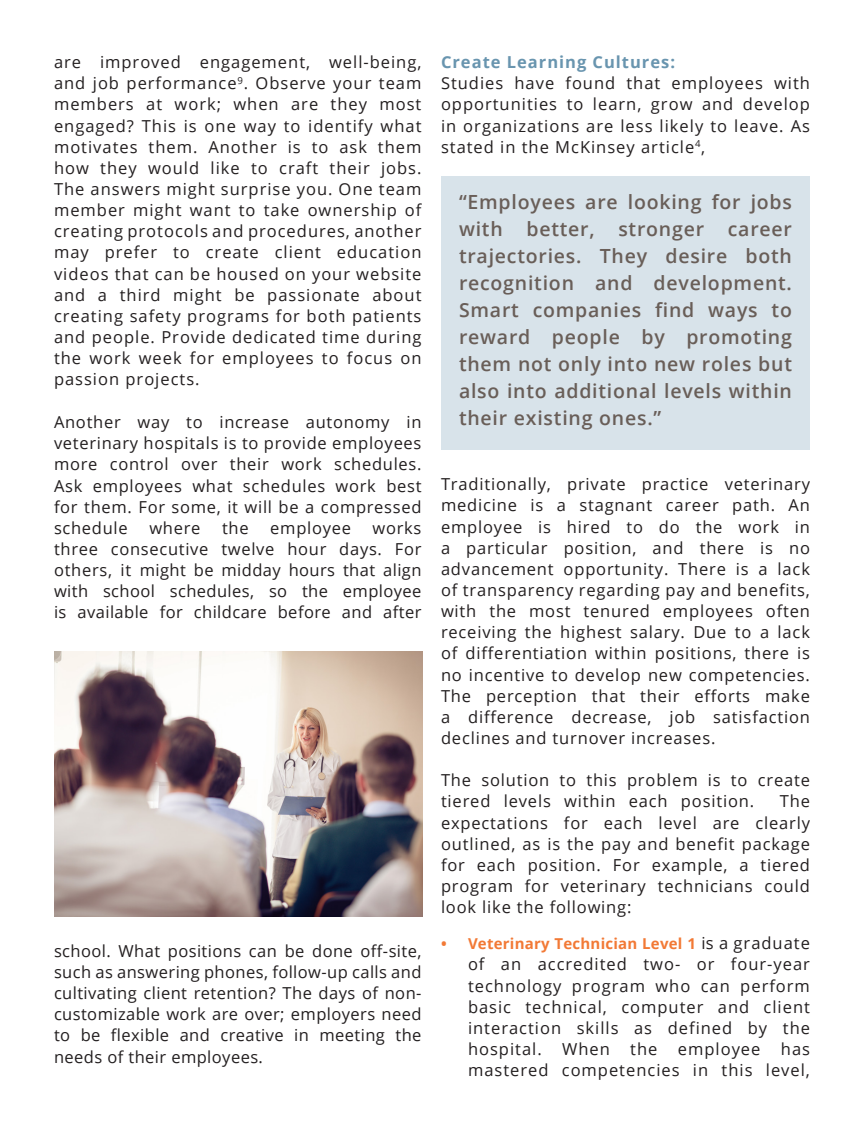
<style>
.page{position:relative;width:864px;height:1134px;background:#fff}
.page>*{position:absolute;margin:0;border:0;box-sizing:border-box;transform-origin:0 0}
.Paragraph_Style_Body{font:600 19.5px/27px "Open Sans";letter-spacing:.04em;color:#695e58;text-align:justify}
.Paragraph_Style_Body-2{font:16.5px/21.1px "Open Sans";letter-spacing:.05em;color:#231f20;text-align:justify}
.t1{font:700 16.5px "Open Sans";letter-spacing:.06em;color:#6995af}
.t2{font:700 15px "Open Sans";letter-spacing:.015em;color:#f27935}
.s1{font-weight:400;font-size:16.5px;color:#231f20}
</style>
<div class="page">
<img style="left:54px;top:651px;width:369px;height:266px">
<div style="left:441px;top:176px;width:369px;height:273px;background:#d8e3ea"></div>
<p class="Paragraph_Style_Body-2" style="left:54px;top:51px;width:369px">are improved engagement, well-being, and job performance<sup>9</sup>. Observe your team members at work; when are they most engaged? This is one way to identify what motivates them. Another is to ask them how they would like to craft their jobs.<br>The answers might surprise you. One team member might want to take ownership of creating protocols and procedures, another may prefer to create client education videos that can be housed on your website and a third might be passionate about creating safety programs for both patients and people. Provide dedicated time during the work week for employees to focus on passion projects.</p>
<p class="Paragraph_Style_Body-2" style="left:54px;top:411px;width:369px">Another way to increase autonomy in veterinary hospitals is to provide employees more control over their work schedules.<br>Ask employees what schedules work best for them. For some, it will be a compressed schedule</p>
<p class="Paragraph_Style_Body-2" style="left:54px;top:517px;width:369px;text-indent:319px">works three consecutive twelve hour days. For others, it might be midday hours that align with school schedules, so the employee is available for childcare before and after</p>
<p class="Paragraph_Style_Body-2" style="left:149px;top:517px;width:53px">where</p>
<p class="Paragraph_Style_Body-2" style="left:222px;top:517px;width:28px">the</p>
<p class="Paragraph_Style_Body-2" style="left:270px;top:517px;width:82px">employee</p>
<p class="Paragraph_Style_Body-2" style="left:54px;top:940px;width:369px">school. What positions can be done off-site, such as answering phones, follow-up calls and cultivating client retention? The days of non&shy;customizable work are over; employers need to be flexible and creative in meeting the needs of their employees.</p>
<p class="t1" style="left:441px;top:50px;width:236px">Create Learning Cultures:</p>
<p class="Paragraph_Style_Body-2" style="left:441px;top:72px;width:371px">Studies have found that employees with opportunities to learn, grow and develop in organizations are less likely to leave. As stated in the McKinsey article<sup>4</sup>,</p>
<p class="Paragraph_Style_Body" style="left:459px;top:188px;width:335px">“Employees are looking for jobs with better, stronger career trajectories. They desire both recognition and development.<br>Smart companies find ways to reward people by promoting them not only into new roles but also into additional levels within their existing ones.”</p>
<p class="Paragraph_Style_Body-2" style="left:441px;top:473px;width:371px">Traditionally, private practice veterinary medicine is a stagnant career path. An employee is hired to do the work in a particular position, and there is no advancement opportunity. There is a lack of transparency regarding pay and benefits, with the most tenured employees often receiving the highest salary. Due to a lack of differentiation within positions, there is no incentive to develop new competencies.<br>The perception that their efforts make a difference decrease, job satisfaction declines and turnover increases.</p>
<p class="Paragraph_Style_Body-2" style="left:441px;top:769px;width:371px">The solution to this problem is to create tiered levels within each position.</p>
<p class="Paragraph_Style_Body-2" style="left:441px;top:790px;width:371px;text-indent:339px">The expectations for each level are clearly outlined, as is the pay and benefit package for each position. For example, a tiered program for veterinary technicians could look like the following:</p>
<p class="t2" style="left:441px;top:933px;width:370px">• Veterinary Technician Level 1 <span class="s1">is a graduate</span></p>
<p class="Paragraph_Style_Body-2" style="left:468px;top:953px;width:344px">of an accredited two- or four-year technology program who can perform basic technical, computer and client interaction skills as defined by the hospital. When the employee has mastered competencies in this level,</p>
</div>
